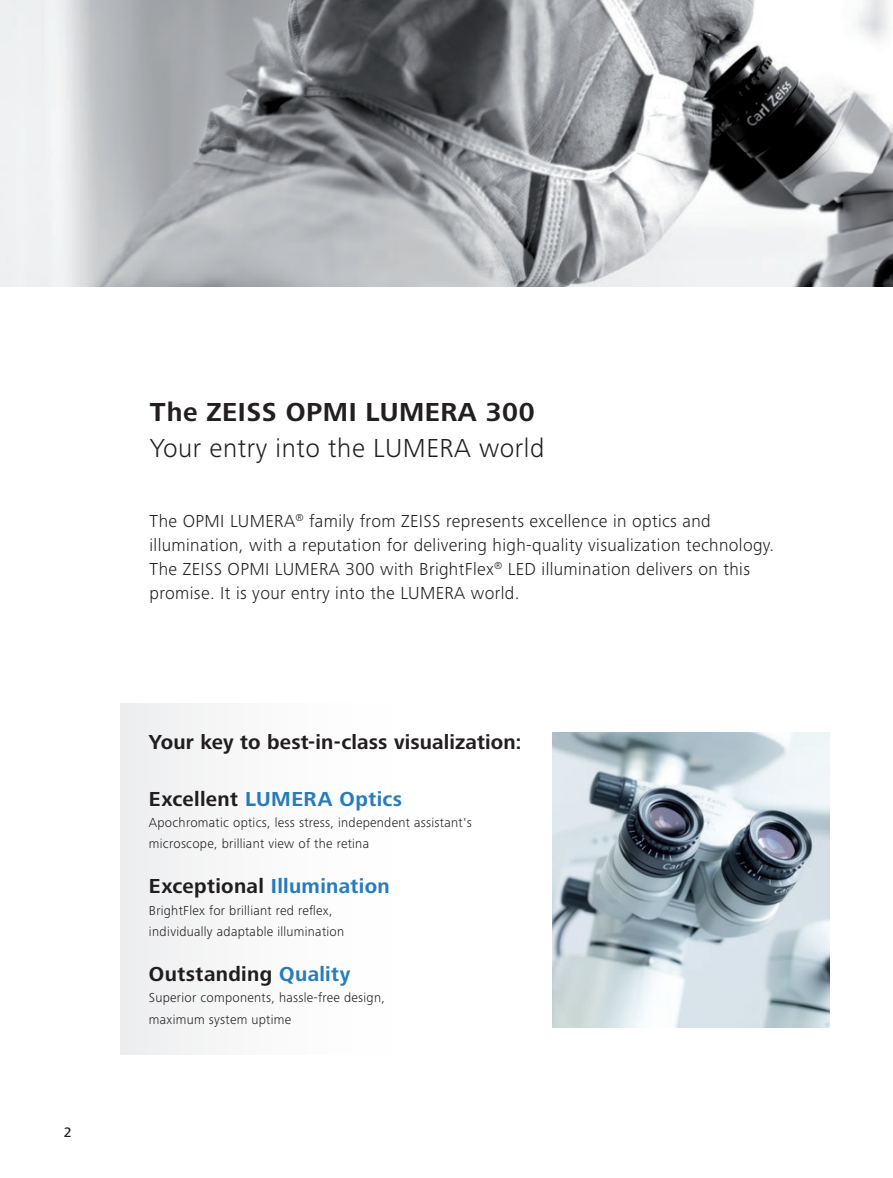
<style>
.page{position:relative;width:893px;height:1178px;background:#fff}
.page>*{position:absolute;margin:0;border:0;box-sizing:border-box;transform-origin:0 0}
.t1{font:300 27px "Zeiss Frutiger Next Pro";letter-spacing:.02em;color:#231f20}
.t2{font:700 27px "Zeiss Frutiger Next Pro";letter-spacing:.02em;color:#231f20}
.t3{font:700 21px "Zeiss Frutiger Next Pro";letter-spacing:.005em;color:#231f20}
.t4{font:700 21px "Zeiss Frutiger Next Pro";letter-spacing:.015em;color:#277dc1}
.t5{font:300 18px/24px "Zeiss Frutiger Next Pro";letter-spacing:.02em;color:#231f20}
.t6{font:500 14.25px "Zeiss Frutiger Next Pro";color:#231f20}
.t7{font:300 13.5px/21.1px "Zeiss Frutiger Next Pro";letter-spacing:.02em;color:#231f20}
.s1{color:#231f20}
.s2{color:#277dc1}
</style>
<div class="page">
<div style="left:120px;top:703px;width:411px;height:351px;background:linear-gradient(to right,#f1f1f2,#fff)"></div>
<img style="left:553px;top:732px;width:276px;height:295px">
<img style="left:0;top:0;width:893px;height:286px">
<p class="t6" style="left:64px;top:1124px;width:10px">2</p>
<h1 class="t2" style="left:150px;top:397px;width:386px">The ZEISS OPMI LUMERA 300</h1>
<h1 class="t1" style="left:150px;top:433px;width:396px">Your entry into the LUMERA world</h1>
<p class="t5" style="left:150px;top:509px;width:626px">The OPMI LUMERA<sup>®</sup> family from ZEISS represents excellence in optics and illumination, with a reputation for delivering high-quality visualization technology.<br>The ZEISS OPMI LUMERA 300 with BrightFlex<sup>®</sup> LED illumination delivers on this promise. It is your entry into the LUMERA world.</p>
<p class="t3" style="left:149px;top:730px;width:374px">Your key to best-in-class visualization:</p>
<p class="t4" style="left:149px;top:787px;width:255px"><span class="s1">Excellent</span> LUMERA Optics</p>
<p class="t7" style="left:149px;top:812px;width:324px">Apochromatic optics, less stress, independent assistant's microscope, brilliant view of the retina</p>
<p class="t4" style="left:149px;top:874px;width:242px"><span class="s1">Exceptional</span> Illumination</p>
<p class="t7" style="left:149px;top:899px;width:197px">BrightFlex for brilliant red reflex, individually adaptable illumination</p>
<p class="t3" style="left:149px;top:962px;width:203px">Outstanding <span class="s2">Quality</span></p>
<p class="t7" style="left:149px;top:987px;width:237px">Superior components, hassle-free design, maximum system uptime</p>
</div>
